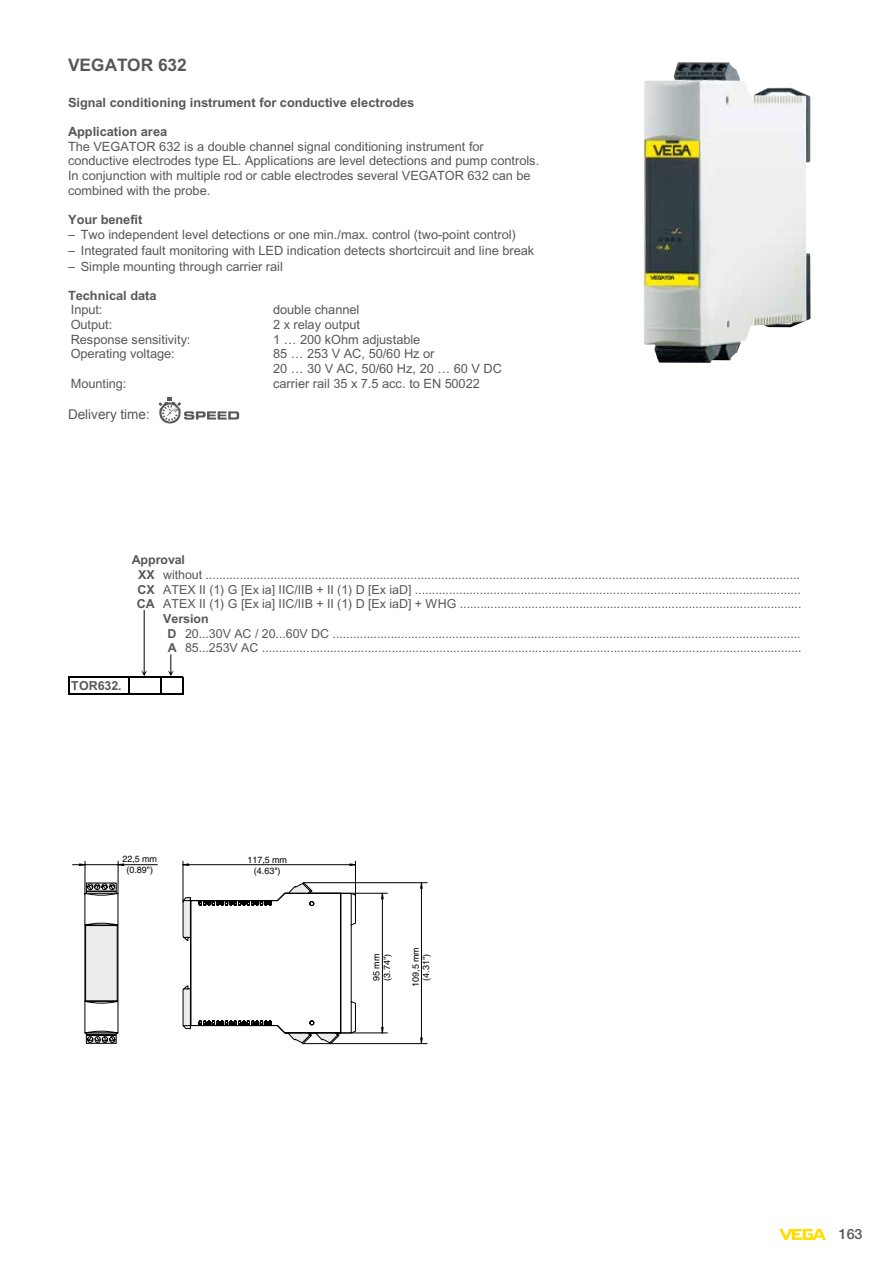
<style>
.page{position:relative;width:893px;height:1263px;background:#fff}
.page>*{position:absolute;margin:0;border:0;box-sizing:border-box;transform-origin:0 0}
.t1{font:700 17.25px "Arial";color:#585858}
.t2{font:500 14.25px "Helvetica Neue LTW1 G";color:#58585a}
.t3{font:13.5px "Arial";color:#58585a}
.t4{font:12.75px/14.7px "Arial";letter-spacing:-.005em;color:#585858}
.t5{font:700 12.75px "Arial";letter-spacing:-.005em;color:#585858}
.t6{font:12.45px "Arial";letter-spacing:-.005em;color:#585858}
.t7{font:700 12.45px "Arial";color:#585858}
.t8{font:9px/10.5px "Helvetica Linotype";color:#000;text-align:center}
.s1{font-weight:700}
.s2{color:#000}
</style>
<div class="page">
<svg style="left:779px;top:1229px;width:47px;height:11px"></svg>
<img style="left:644px;top:62px;width:167px;height:301px">
<svg style="left:84px;top:880px;width:344px;height:164px"></svg>
<hr style="left:118px;top:861px;width:1px;height:32px;background:#000">
<hr style="left:85px;top:861px;width:1px;height:34px;background:#000">
<hr style="left:73px;top:864px;width:84px;height:1px;background:#000">
<svg style="left:79px;top:863px;width:9px;height:3px"></svg>
<svg style="left:115px;top:863px;width:9px;height:3px"></svg>
<hr style="left:355px;top:861px;width:1px;height:40px;background:#000">
<hr style="left:183px;top:861px;width:1px;height:41px;background:#000">
<hr style="left:183px;top:864px;width:172px;height:1px;background:#000">
<svg style="left:182px;top:863px;width:7px;height:3px"></svg>
<svg style="left:158px;top:398px;width:81px;height:25px"></svg>
<svg style="left:68px;top:676px;width:1px;height:19px"></svg>
<svg style="left:129px;top:677px;width:1px;height:16px"></svg>
<svg style="left:160px;top:677px;width:1px;height:16px"></svg>
<svg style="left:182px;top:677px;width:1px;height:16px"></svg>
<hr style="left:69px;top:676px;width:114px;height:1px;background:#000">
<hr style="left:69px;top:693px;width:114px;height:2px;background:#000">
<svg style="left:168px;top:654px;width:6px;height:22px"></svg>
<hr style="left:144px;top:610px;width:1px;height:63px;background:#000">
<svg style="left:141px;top:670px;width:6px;height:6px"></svg>
<h1 class="t1" style="left:68px;top:55px;width:120px">VEGATOR 632</h1>
<p class="t5" style="left:68px;top:95px;width:348px">Signal conditioning instrument for conductive electrodes</p>
<p class="t5" style="left:68px;top:124px;width:101px">Application area</p>
<p class="t4" style="left:68px;top:139px;width:473px">The VEGATOR 632 is a double channel signal conditioning instrument for conductive electrodes type EL. Applications are level detections and pump controls.<br>In conjunction with multiple rod or cable electrodes several VEGATOR 632 can be combined with the probe.</p>
<p class="t4" style="left:68px;top:212px;width:468px;line-height:15.6px"><span class="s1">Your benefit<br></span><span class="s2">−</span> Two independent level detections or one min./max. control (two-point control)<br><span class="s2">−</span> Integrated fault monitoring with LED indication detects shortcircuit and line break <span class="s2">−</span> Simple mounting through carrier rail</p>
<p class="t5" style="left:68px;top:288px;width:90px">Technical data</p>
<p class="t4" style="left:71px;top:303px;width:33px">Input:</p>
<p class="t4" style="left:273px;top:303px;width:88px">double channel</p>
<p class="t4" style="left:71px;top:317px;width:43px">Output:</p>
<p class="t4" style="left:273px;top:317px;width:89px">2 x relay output</p>
<p class="t4" style="left:71px;top:332px;width:121px">Response sensitivity:</p>
<p class="t4" style="left:273px;top:332px;width:149px">1 … 200 kOhm adjustable</p>
<p class="t4" style="left:71px;top:347px;width:105px">Operating voltage:</p>
<p class="t4" style="left:273px;top:347px;width:230px">85 … 253 V AC, 50/60 Hz or<br>20 … 30 V AC, 50/60 Hz, 20 … 60 V DC</p>
<p class="t4" style="left:71px;top:376px;width:57px">Mounting:</p>
<p class="t4" style="left:273px;top:376px;width:208px">carrier rail 35 x 7.5 acc. to EN 50022</p>
<p class="t3" style="left:68px;top:405px;width:83px">Delivery time:</p>
<p class="t7" style="left:132px;top:553px;width:55px">Approval</p>
<p class="t6" style="left:138px;top:568px;width:663px"><span class="s1">XX</span> without ..............................................................................................................................................................................</p>
<p class="t6" style="left:138px;top:582px;width:665px"><span class="s1">CX</span> ATEX II (1) G [Ex ia] IIC/IIB + II (1) D [Ex iaD] .................................................................................................................</p>
<p class="t6" style="left:137px;top:596px;width:666px"><span class="s1">CA</span> ATEX II (1) G [Ex ia] IIC/IIB + II (1) D [Ex iaD] + WHG ....................................................................................................</p>
<p class="t7" style="left:163px;top:611px;width:47px">Version</p>
<p class="t6" style="left:168px;top:626px;width:635px"><span class="s1">D</span> 20...30V AC / 20...60V DC .........................................................................................................................................</p>
<p class="t6" style="left:168px;top:641px;width:635px"><span class="s1">A</span> 85...253V AC ..............................................................................................................................................................</p>
<p class="t7" style="left:71px;top:678px;width:52px">TOR632.</p>
<p class="t8" style="left:122px;top:854px;width:36px">22,5 mm (0.89")</p>
<p class="t8" style="left:247px;top:855px;width:41px">117,5 mm (4.63")</p>
<p class="t8" style="left:371px;top:981px;width:29px;text-align:left;rotate:-90deg">95 mm (3.74")</p>
<p class="t8" style="left:410px;top:987px;width:41px;rotate:-90deg">109,5 mm (4.31")</p>
<p class="t2" style="left:839px;top:1225px;width:25px">163</p>
</div>
